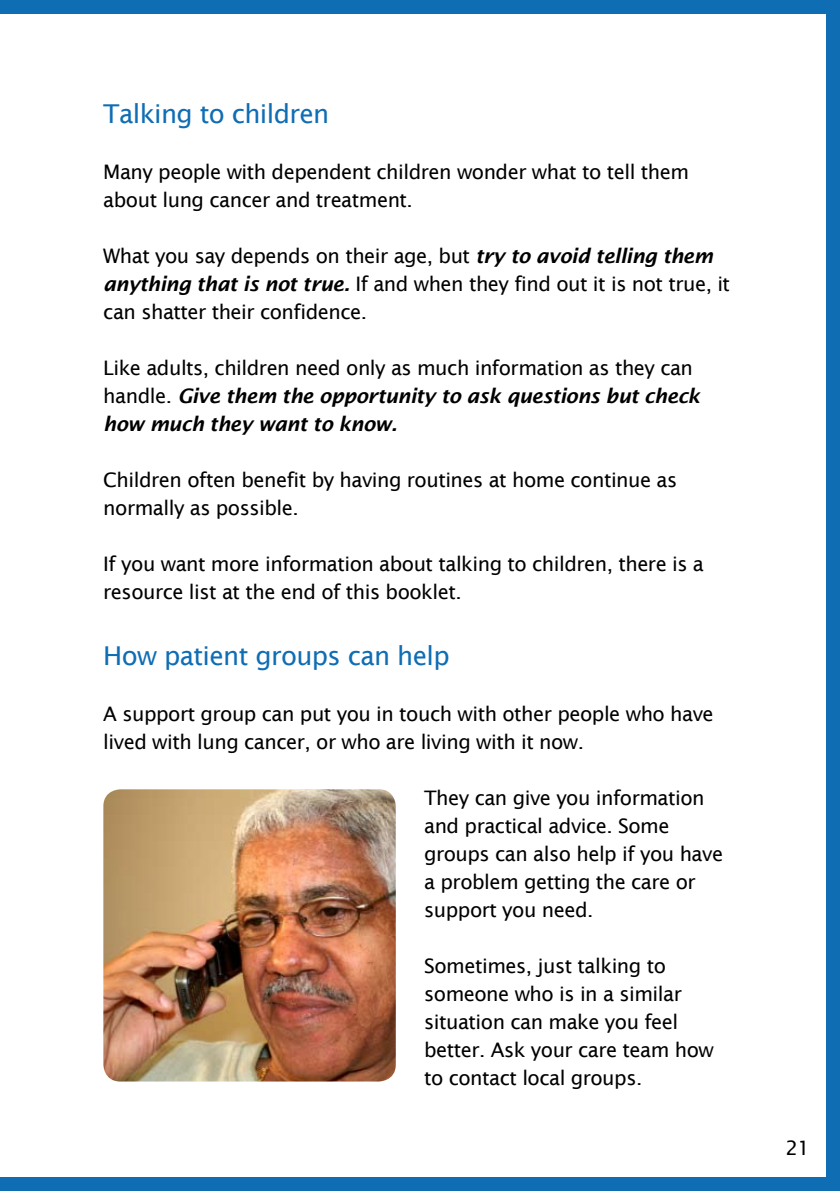
<style>
.page{position:relative;width:840px;height:1191px;background:#fff}
.page>*{position:absolute;margin:0;border:0;box-sizing:border-box;transform-origin:0 0}
.t1{font:26px "Lucida Sans";letter-spacing:-.025em;color:#0f6db4}
.t2{font:20px/28px "Lucida Sans";letter-spacing:-.025em;color:#000}
.t3{font:italic 600 20px/28px "Lucida Sans";letter-spacing:-.025em;color:#000}
.s1{font-weight:600;font-style:italic}
.s2{font-weight:400;font-style:normal}
</style>
<div class="page">
<div style="left:0;top:0;width:839px;height:1191px;background:#0f6db4"></div>
<div style="left:0;top:14px;width:825px;height:1162px;background:#fff"></div>
<img style="left:103px;top:789px;width:292px;height:292px">
<h1 class="t1" style="left:103px;top:99px;width:227px">Talking to children</h1>
<p class="t2" style="left:103px;top:158px;width:587px">Many people with dependent children wonder what to tell them about lung cancer and treatment.</p>
<p class="t2" style="left:103px;top:242px;width:628px">What you say depends on their age, but <span class="s1">try to avoid telling them anything that is not true.</span> If and when they find out it is not true, it can shatter their confidence.</p>
<p class="t3" style="left:103px;top:354px;width:598px"><span class="s2">Like adults, children need only as much information as they can handle.</span> Give them the opportunity to ask questions but check how much they want to know.</p>
<p class="t2" style="left:103px;top:466px;width:575px">Children often benefit by having routines at home continue as normally as possible.</p>
<p class="t2" style="left:103px;top:550px;width:602px">If you want more information about talking to children, there is a resource list at the end of this booklet.</p>
<h1 class="t1" style="left:103px;top:641px;width:348px">How patient groups can help</h1>
<p class="t2" style="left:103px;top:700px;width:611px">A support group can put you in touch with other people who have lived with lung cancer, or who are living with it now.</p>
<p class="t2" style="left:424px;top:784px;width:300px">They can give you information and practical advice. Some groups can also help if you have a problem getting the care or support you need.</p>
<p class="t2" style="left:424px;top:952px;width:291px">Sometimes, just talking to someone who is in a similar situation can make you feel better. Ask your care team how to contact local groups.</p>
<p class="t2" style="left:784px;top:1133px;width:26px">21</p>
</div>
